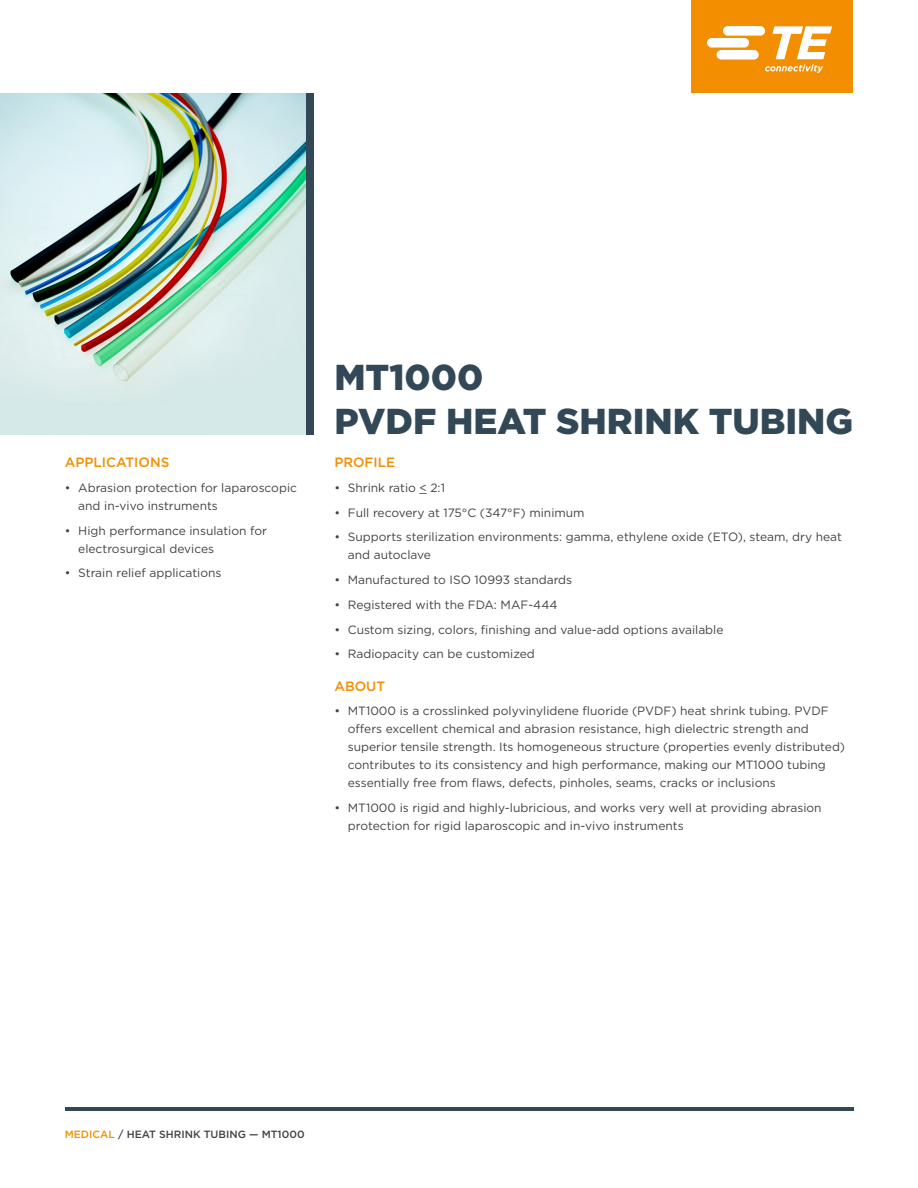
<style>
.page{position:relative;width:918px;height:1188px;background:#fff}
.page>*{position:absolute;margin:0;border:0;box-sizing:border-box;transform-origin:0 0}
.t1{font:900 36px/44.5px "Gotham";color:#324857}
.t2{font:500 13.5px "Gotham";color:#f28e00}
.t3{font:12px/18px "Gotham";color:#424241}
.t4{font:500 10.5px "Gotham";color:#424241}
.s1{color:#f28e00}
</style>
<div class="page">
<img style="left:0;top:93px;width:307px;height:341px">
<div style="left:307px;top:93px;width:7px;height:282px;background:#324857"></div>
<div style="left:307px;top:374px;width:7px;height:60px;background:#324857"></div>
<hr style="left:65px;top:1107px;width:788px;height:4px;background:#324857">
<div style="left:691px;top:0;width:162px;height:93px;background:#f28e00"></div>
<svg style="left:707px;top:26px;width:125px;height:47px"></svg>
<p class="t2" style="left:65px;top:454px;width:106px">APPLICATIONS</p>
<p class="t3" style="left:78px;top:478px;width:220px;text-indent:-14px">• Abrasion protection for laparoscopic and in-vivo instruments</p>
<p class="t3" style="left:78px;top:521px;width:190px;text-indent:-14px">• High performance insulation for electrosurgical devices</p>
<p class="t3" style="left:65px;top:564px;width:158px">• Strain relief applications</p>
<h1 class="t1" style="left:334px;top:354px;width:520px">MT1000<br>PVDF HEAT SHRINK TUBING</h1>
<p class="t2" style="left:334px;top:454px;width:62px">PROFILE</p>
<p class="t3" style="left:334px;top:478px;width:112px">• Shrink ratio &lt;_ 2:1</p>
<p class="t3" style="left:334px;top:503px;width:252px">• Full recovery at 175°C (347°F) minimum</p>
<p class="t3" style="left:348px;top:528px;width:496px;text-indent:-14px">• Supports sterilization environments: gamma, ethylene oxide (ETO), steam, dry heat and autoclave</p>
<p class="t3" style="left:334px;top:571px;width:239px">• Manufactured to ISO 10993 standards</p>
<p class="t3" style="left:334px;top:595px;width:225px">• Registered with the FDA: MAF-444</p>
<p class="t3" style="left:334px;top:620px;width:391px">• Custom sizing, colors, finishing and value-add options available</p>
<p class="t3" style="left:334px;top:645px;width:202px">• Radiopacity can be customized</p>
<p class="t2" style="left:334px;top:677px;width:52px">ABOUT</p>
<p class="t3" style="left:348px;top:702px;width:499px;text-indent:-14px">• MT1000 is a crosslinked polyvinylidene fluoride (PVDF) heat shrink tubing. PVDF offers excellent chemical and abrasion resistance, high dielectric strength and superior tensile strength. Its homogeneous structure (properties evenly distributed) contributes to its consistency and high performance, making our MT1000 tubing essentially free from flaws, defects, pinholes, seams, cracks or inclusions</p>
<p class="t3" style="left:348px;top:799px;width:475px;text-indent:-14px">• MT1000 is rigid and highly-lubricious, and works very well at providing abrasion protection for rigid laparoscopic and in-vivo instruments</p>
<p class="t4" style="left:65px;top:1127px;width:241px"><span class="s1">MEDICAL</span> / HEAT SHRINK TUBING — MT1000</p>
</div>
